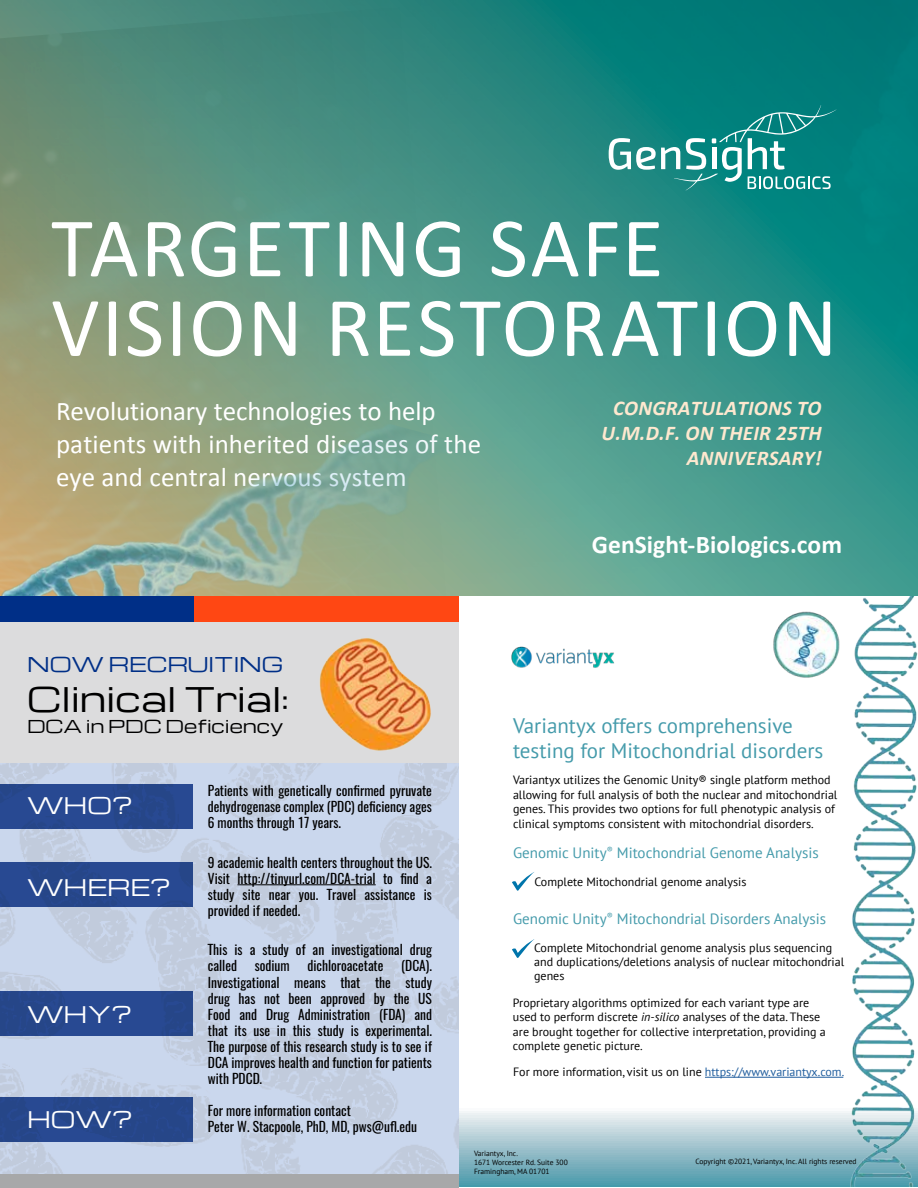
<style>
.page{position:relative;width:918px;height:1188px;background:#fff}
.page>*{position:absolute;margin:0;border:0;box-sizing:border-box;transform-origin:0 0}
.t1{font:85.5px/79.5px "Calibri";letter-spacing:.02em;color:#fff}
.t2{font:33.15px "Michroma";color:#000}
.t3{font:27px/33px "Calibri";letter-spacing:.005em;color:#fff}
.t4{font:700 25.5px "Calibri";letter-spacing:.005em;color:#fff}
.t5{font:22.35px "Michroma";color:#fff}
.t6{font:21px/25.2px "PT Sans";color:#459bab}
.t7{font:italic 700 21px/25.2px "Calibri";letter-spacing:.01em;color:#fee8cf;text-align:right}
.t8{font:19.95px "Michroma";color:#002f87}
.t9{font:17.4px "Michroma";color:#000}
.t10{font:15px "PT Sans";color:#459bab}
.t11{font:13.5px/16.2px "Oswald";color:#000;text-align:justify}
.t12{font:12px/14.4px "PT Sans";color:#000}
.t13{font:7.5px/9px "PT Sans";color:#000}
.s1{font-style:italic}
.s2{color:#215e9e}
</style>
<div class="page">
<div style="left:0;top:622px;width:459px;height:141px;background:#dcdcdd"></div>
<img style="left:0;top:763px;width:459px;height:411px">
<hr style="left:237px;top:884px;width:139px;height:1px;background:#000">
<img style="left:319px;top:638px;width:112px;height:113px">
<div style="left:0;top:596px;width:195px;height:26px;background:#002f87"></div>
<div style="left:195px;top:596px;width:264px;height:26px;background:#ff4713"></div>
<div style="left:0;top:1174px;width:459px;height:13px;background:#a7a8a9"></div>
<div style="left:0;top:784px;width:193px;height:44px;background:#284992"></div>
<div style="left:0;top:863px;width:193px;height:44px;background:#284992"></div>
<div style="left:0;top:991px;width:193px;height:44px;background:#284992"></div>
<div style="left:0;top:1097px;width:193px;height:44px;background:#264688"></div>
<svg style="left:459px;top:1076px;width:385px;height:110px"></svg>
<img style="left:844px;top:596px;width:74px;height:590px">
<img style="left:773px;top:607px;width:98px;height:77px">
<img style="left:511px;top:646px;width:103px;height:22px">
<hr style="left:705px;top:1077px;width:138px;height:1px;background:#215e9e">
<svg style="left:512px;top:872px;width:22px;height:19px"></svg>
<svg style="left:512px;top:939px;width:23px;height:19px"></svg>
<img style="left:0;top:0;width:918px;height:596px">
<img style="left:0;top:5px;width:474px;height:591px">
<img style="left:0;top:322px;width:472px;height:274px">
<svg style="left:913px;top:604px;width:5px;height:11px"></svg>
<svg style="left:609px;top:105px;width:227px;height:85px;background:#2c9590"></svg>
<h1 class="t1" style="left:51px;top:208px;width:788px">TARGETING SAFE<br>VISION RESTORATION</h1>
<h3 class="t3" style="left:56px;top:394px;width:427px">Revolutionary technologies to help patients with inherited diseases of the eye and central nervous system</h3>
<h3 class="t7" style="left:602px;top:395px;width:222px">CONGRATULATIONS TO<br>U.M.D.F. ON THEIR 25TH<br>ANNIVERSARY!</h3>
<h3 class="t4" style="left:592px;top:528px;width:252px">GenSight-Biologics.com</h3>
<h3 class="t8" style="left:27px;top:654px;width:258px">NOW RECRUITING</h3>
<h2 class="t2" style="left:27px;top:681px;width:263px">Clinical Trial:</h2>
<h3 class="t9" style="left:27px;top:717px;width:258px">DCA in PDC Deficiency</h3>
<h3 class="t5" style="left:27px;top:793px;width:107px">WHO?</h3>
<h3 class="t5" style="left:27px;top:875px;width:145px">WHERE?</h3>
<h3 class="t5" style="left:27px;top:1002px;width:107px">WHY?</h3>
<h3 class="t5" style="left:27px;top:1107px;width:107px">HOW?</h3>
<p class="t11" style="left:208px;top:781px;width:226px">Patients with genetically confirmed pyruvate dehydrogenase complex (PDC) deficiency ages 6 months through 17 years.</p>
<p class="t11" style="left:208px;top:853px;width:226px">9 academic health centers throughout the US.<br>Visit http://tinyurl.com/DCA-trial to find a study site near you. Travel assistance is provided if needed.</p>
<p class="t11" style="left:208px;top:940px;width:226px">This is a study of an investigational drug called</p>
<p class="t11" style="left:208px;top:957px;width:226px;text-indent:193px">(DCA).<br>Investigational means that the study drug has not been approved by the US Food and Drug Administration (FDA) and that its use in this study is experimental.<br>The purpose of this research study is to see if DCA improves health and function for patients with PDCD.</p>
<p class="t11" style="left:208px;top:1101px;width:211px">For more information contact<br>Peter W. Stacpoole, PhD, MD, pws@ufl.edu</p>
<p class="t11" style="left:255px;top:957px;width:36px">sodium</p>
<p class="t11" style="left:307px;top:957px;width:78px">dichloroacetate</p>
<h3 class="t6" style="left:513px;top:712px;width:312px">Variantyx offers comprehensive testing for Mitochondrial disorders</h3>
<p class="t12" style="left:513px;top:773px;width:326px">Variantyx utilizes the Genomic Unity® single platform method allowing for full analysis of both the nuclear and mitochondrial genes. This provides two options for full phenotypic analysis of clinical symptoms consistent with mitochondrial disorders.</p>
<p class="t10" style="left:513px;top:843px;width:307px">Genomic Unity<sup>®</sup> Mitochondrial Genome Analysis</p>
<p class="t12" style="left:535px;top:874px;width:213px">Complete Mitochondrial genome analysis</p>
<p class="t10" style="left:513px;top:910px;width:315px">Genomic Unity<sup>®</sup> Mitochondrial Disorders Analysis</p>
<p class="t12" style="left:534px;top:940px;width:312px">Complete Mitochondrial genome analysis plus sequencing and duplications/deletions analysis of nuclear mitochondrial genes</p>
<p class="t12" style="left:513px;top:995px;width:314px">Proprietary algorithms optimized for each variant type are used to perform discrete <span class="s1">in-silico</span> analyses of the data. These are brought together for collective interpretation, providing a complete genetic picture.</p>
<p class="t12" style="left:513px;top:1065px;width:333px">For more information, visit us on line <span class="s2">https://www.variantyx.com.</span></p>
<p class="t13" style="left:474px;top:1149px;width:95px">Variantyx, Inc.<br>1671 Worcester Rd. Suite 300<br>Framingham, MA 01701</p>
<p class="t13" style="left:695px;top:1157px;width:163px">Copyright ©2021, Variantyx, Inc. All rights reserved</p>
</div>
